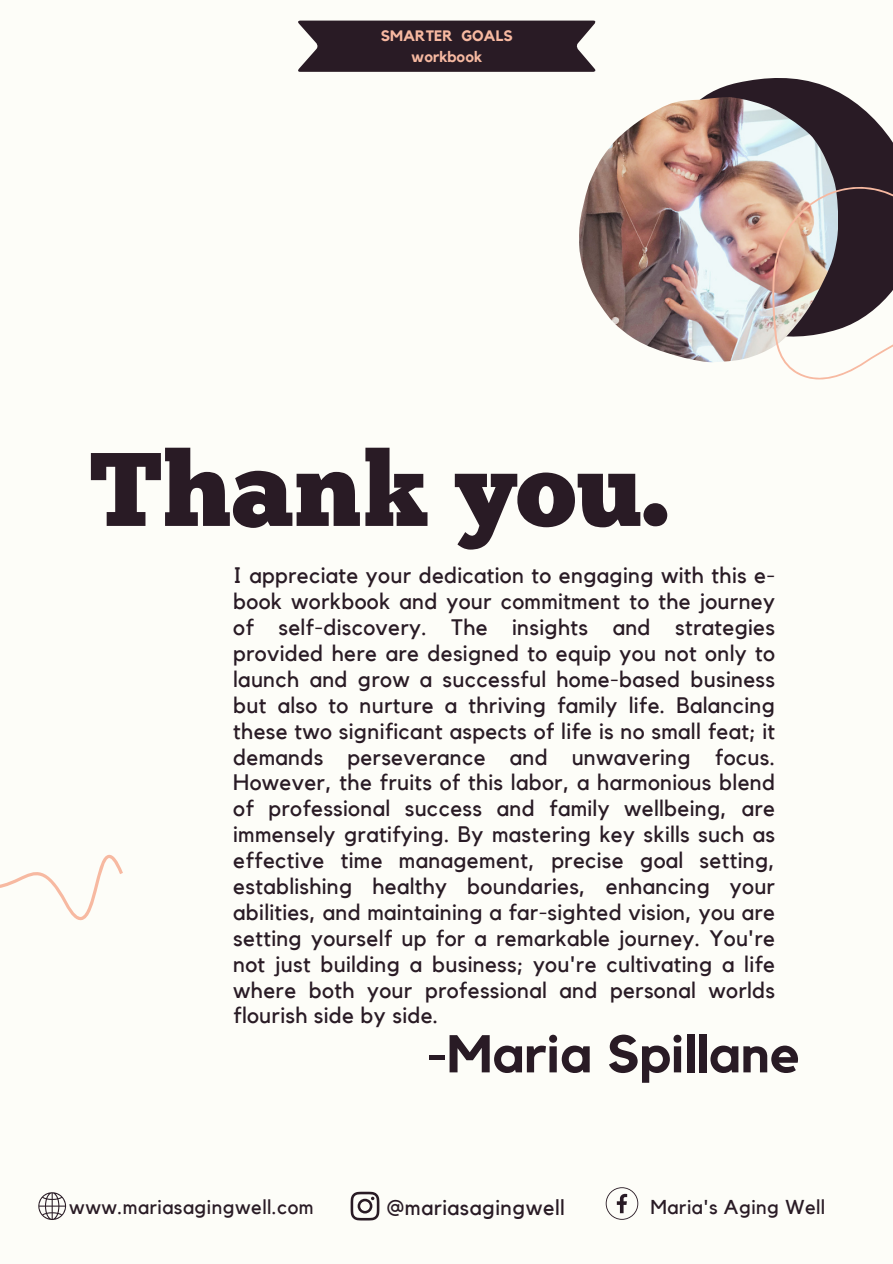
<style>
.page{position:relative;width:893px;height:1264px;background:#fff}
.page>*{position:absolute;margin:0;border:0;box-sizing:border-box;transform-origin:0 0}
.t1{font:104.25px "Chunk Five";color:#291b25}
.t2{font:700 52.5px "Kollektif";letter-spacing:.005em;color:#291b25}
.t3{font:22.35px/25.8px "Kollektif";letter-spacing:.015em;color:#291b25;text-align:justify}
.t4{font:21.6px "Kollektif";letter-spacing:.025em;color:#291b25}
.t5{font:20.1px "Kollektif";letter-spacing:.025em;color:#291b25}
.t6{font:700 15.15px "Kollektif";letter-spacing:.005em;color:#f7b9a1}
</style>
<div class="page">
<div style="left:0;top:0;width:892px;height:1263px;background:#fdfdf8"></div>
<svg style="left:0;top:854px;width:123px;height:67px"></svg>
<svg style="left:704px;top:78px;width:188px;height:109px;fill:#291b25"></svg>
<img style="left:579px;top:97px;width:258px;height:265px">
<svg style="left:772px;top:187px;width:120px;height:192px"></svg>
<svg style="left:38px;top:1192px;width:29px;height:28px"></svg>
<svg style="left:350px;top:1191px;width:29px;height:29px"></svg>
<svg style="left:605px;top:1187px;width:33px;height:32px"></svg>
<svg style="left:298px;top:21px;width:297px;height:51px;background:#362932"></svg>
<p class="t6" style="left:380px;top:28px;width:133px">SMARTER GOALS</p>
<h3 class="t6" style="left:411px;top:49px;width:72px">workbook</h3>
<p class="t1" style="left:89px;top:447px;width:581px">Thank you.</p>
<p class="t3" style="left:233px;top:563px;width:543px">I appreciate your dedication to engaging with this e&shy;book workbook and your commitment to the journey of self-discovery. The insights and strategies provided here are designed to equip you not only to launch and grow a successful home-based business but also to nurture a thriving family life. Balancing these two significant aspects of life is no small feat; it demands perseverance and unwavering focus.<br>However, the fruits of this labor, a harmonious blend of professional success and family wellbeing, are immensely gratifying. By mastering key skills such as effective time management, precise goal setting, establishing healthy boundaries, enhancing your abilities, and maintaining a far-sighted vision, you are setting yourself up for a remarkable journey. You're not just building a business; you're cultivating a life where both your professional and personal worlds flourish side by side.</p>
<p class="t2" style="left:426px;top:1029px;width:376px">-Maria Spillane</p>
<p class="t5" style="left:69px;top:1197px;width:246px">www.mariasagingwell.com</p>
<p class="t4" style="left:387px;top:1197px;width:179px">@mariasagingwell</p>
<h1 class="t5" style="left:650px;top:1197px;width:176px">Maria's Aging Well</h1>
</div>
